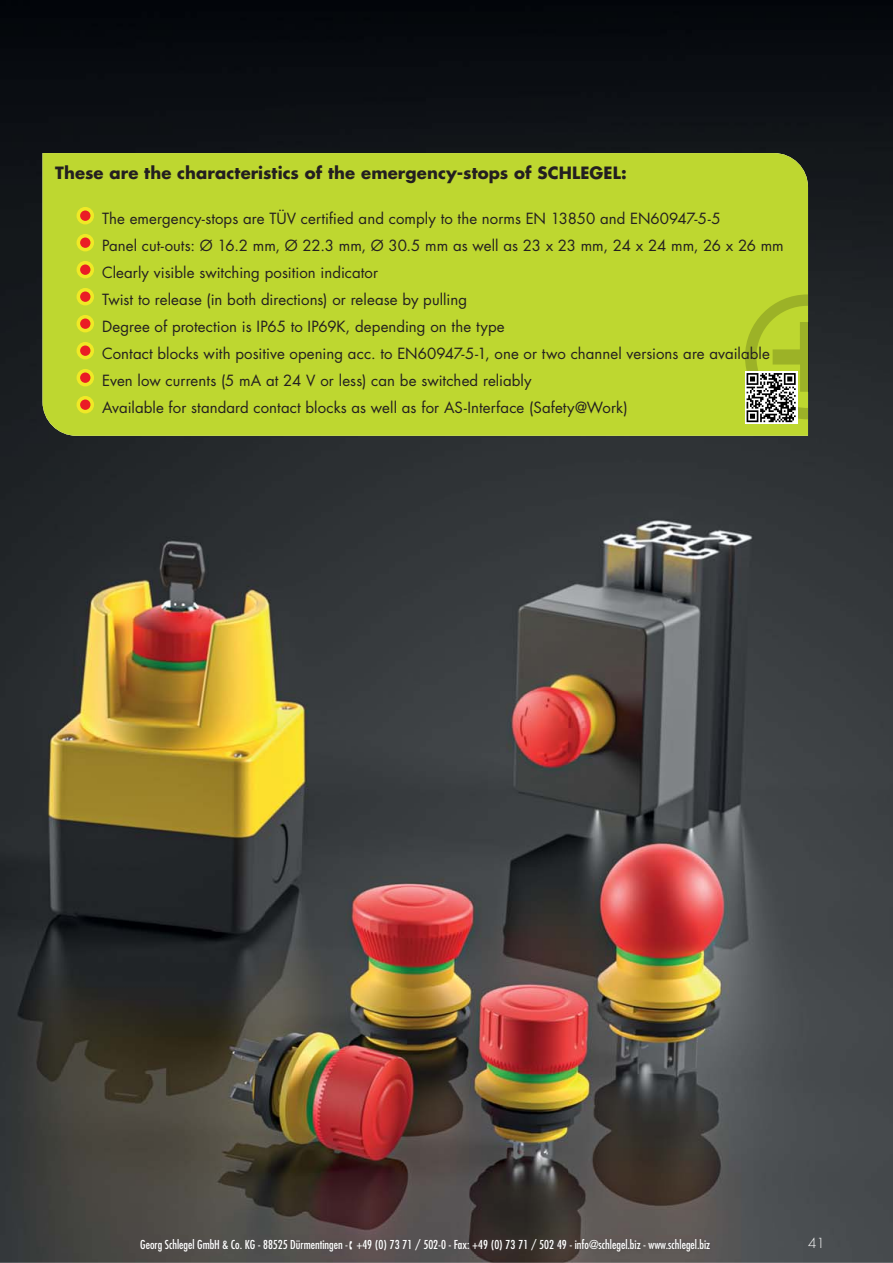
<style>
.page{position:relative;width:893px;height:1263px;background:#fff}
.page>*{position:absolute;margin:0;border:0;box-sizing:border-box;transform-origin:0 0}
.t1{font:700 16.5px "Futura Std";letter-spacing:.005em;color:#231f20}
.t2{font:15px/27px "Futura Std";letter-spacing:.005em;color:#231f20}
.t3{font:300 13.5px "Futura Std";color:#fff}
.t4{font:condensed 12px "Futura Std";color:#fff}
</style>
<div class="page">
<img style="left:0;top:0;width:893px;height:1263px">
<div style="left:43px;top:153px;width:765px;height:283px;background:#bed730"></div>
<img style="left:808px;top:294px;width:1px;height:125px">
<img style="left:137px;top:1236px;width:576px;height:20px">
<svg style="left:77px;top:207px;width:17px;height:17px"></svg>
<div style="left:80px;top:211px;width:10px;height:10px;background:#ea1d25;border-radius:50%"></div>
<svg style="left:77px;top:234px;width:17px;height:17px"></svg>
<div style="left:80px;top:238px;width:10px;height:10px;background:#ea1d25;border-radius:50%"></div>
<svg style="left:77px;top:261px;width:17px;height:17px"></svg>
<div style="left:80px;top:265px;width:10px;height:10px;background:#ea1d25;border-radius:50%"></div>
<svg style="left:77px;top:288px;width:17px;height:17px"></svg>
<div style="left:80px;top:292px;width:10px;height:10px;background:#ea1d25;border-radius:50%"></div>
<svg style="left:77px;top:315px;width:17px;height:17px"></svg>
<div style="left:80px;top:319px;width:10px;height:10px;background:#ea1d25;border-radius:50%"></div>
<svg style="left:77px;top:342px;width:17px;height:17px"></svg>
<div style="left:80px;top:346px;width:10px;height:10px;background:#ea1d25;border-radius:50%"></div>
<svg style="left:77px;top:369px;width:17px;height:17px"></svg>
<div style="left:80px;top:373px;width:10px;height:10px;background:#ea1d25;border-radius:50%"></div>
<svg style="left:77px;top:396px;width:17px;height:17px"></svg>
<div style="left:80px;top:400px;width:10px;height:10px;background:#ea1d25;border-radius:50%"></div>
<svg style="left:745px;top:422px;width:52px;height:2px"></svg>
<svg style="left:745px;top:294px;width:63px;height:128px;background:#a2b24b"></svg>
<p class="t1" style="left:55px;top:166px;width:573px">These are the characteristics of the emergency-stops of SCHLEGEL:</p>
<p class="t2" style="left:102px;top:206px;width:683px">The emergency-stops are TÜV certified and comply to the norms EN 13850 and EN60947-5-5<br>Panel cut-outs: Ø 16.2 mm, Ø 22.3 mm, Ø 30.5 mm as well as 23 x 23 mm, 24 x 24 mm, 26 x 26 mm Clearly visible switching position indicator<br>Twist to release (in both directions) or release by pulling<br>Degree of protection is IP65 to IP69K, depending on the type<br>Contact blocks with positive opening acc. to EN60947-5-1, one or two channel versions are available Even low currents (5 mA at 24 V or less) can be switched reliably<br>Available for standard contact blocks as well as for AS-Interface (Safety@Work)</p>
<p class="t4" style="left:140px;top:1239px;width:571px">Georg Schlegel GmbH &amp; Co. KG - 88525 Dürmentingen -▪ +49 (0) 73 71 / 502-0 - Fax: +49 (0) 73 71 / 502 49 - info@schlegel.biz - www.schlegel.biz</p>
<p class="t3" style="left:808px;top:1237px;width:18px">41</p>
</div>
